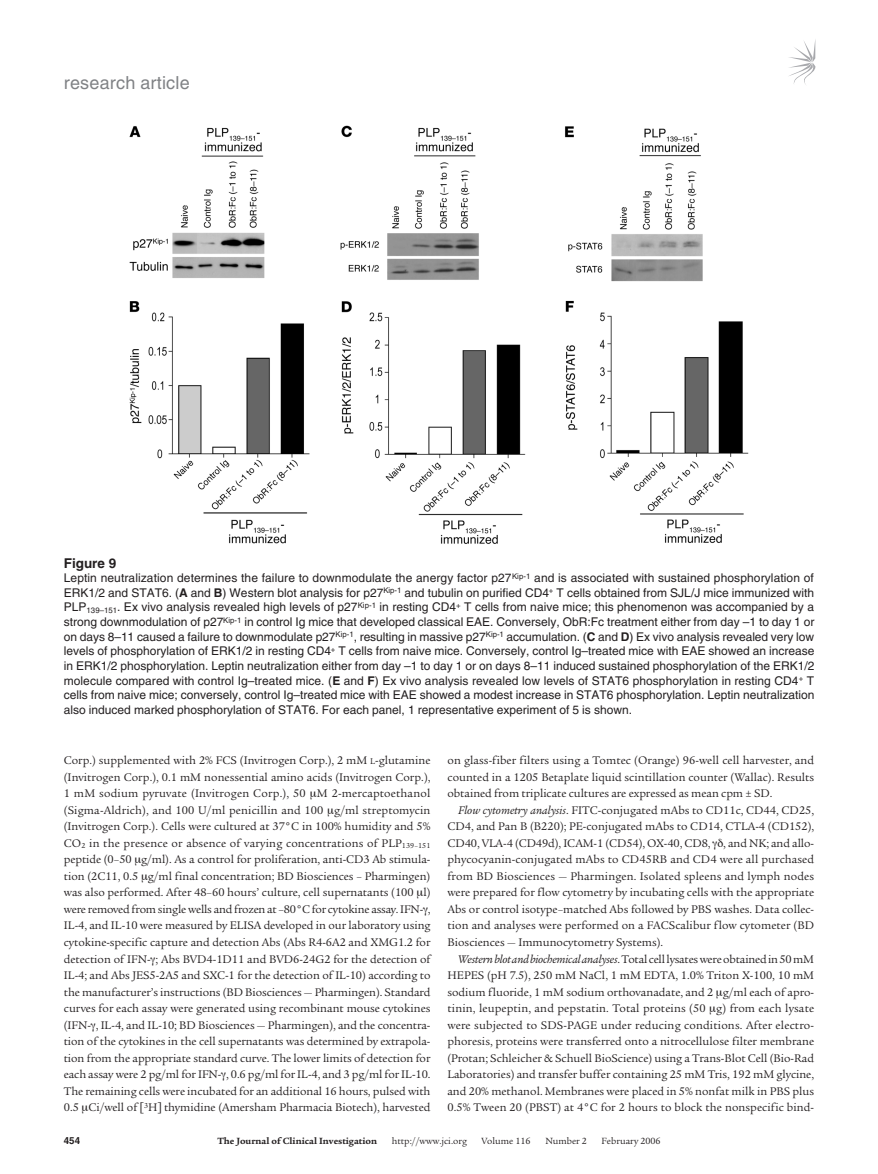
<style>
.page{position:relative;width:878px;height:1174px;background:#fff}
.page>*{position:absolute;margin:0;border:0;box-sizing:border-box;transform-origin:0 0}
.t1{font:18px "Helvetica LT Std";letter-spacing:.01em;color:#808285}
.t2{font:700 13.5px "Helvetica LT Std";color:#231f20}
.t3{font:12px/16.5px "Legacy Serif Std";color:#231f20;text-align:justify}
.t4{font:12px/14.7px "Helvetica LT Std";color:#231f20;text-align:justify}
.t5{font:9.75px "Legacy Serif Std";color:#231f20}
.t6{font:700 9.75px "Legacy Serif Std";color:#231f20}
.t7{font:700 9.75px "Helvetica LT Std";color:#231f20}
.s1{font-weight:700}
.s2{font-size:9px}
.s3{font-style:italic}
</style>
<div class="page">
<svg style="left:789px;top:41px;width:26px;height:44px"></svg>
<img style="left:129px;top:125px;width:620px;height:419px">
<h1 class="t1" style="left:64px;top:72px;width:127px">research article</h1>
<p class="t2" style="left:64px;top:554px;width:54px">Figure 9</p>
<p class="t4" style="left:64px;top:570px;width:752px">Leptin neutralization determines the failure to downmodulate the anergy factor p27<sup>Kip-1</sup> and is associated with sustained phosphorylation of ERK1/2 and STAT6. (<span class="s1">A</span> and <span class="s1">B</span>) Western blot analysis for p27<sup>Kip-1</sup> and tubulin on purified CD4<sup>+</sup> T cells obtained from SJL/J mice immunized with PLP<sub>139–151</sub>. Ex vivo analysis revealed high levels of p27<sup>Kip-1</sup> in resting CD4<sup>+</sup> T cells from naive mice; this phenomenon was accompanied by a strong downmodulation of p27<sup>Kip-1</sup> in control Ig mice that developed classical EAE. Conversely, ObR:Fc treatment either from day –1 to day 1 or on days 8–11 caused a failure to downmodulate p27<sup>Kip-1</sup>, resulting in massive p27<sup>Kip-1</sup> accumulation. (<span class="s1">C</span> and <span class="s1">D</span>) Ex vivo analysis revealed very low levels of phosphorylation of ERK1/2 in resting CD4<sup>+</sup> T cells from naive mice. Conversely, control Ig–treated mice with EAE showed an increase in ERK1/2 phosphorylation. Leptin neutralization either from day –1 to day 1 or on days 8–11 induced sustained phosphorylation of the ERK1/2 molecule compared with control Ig–treated mice. (<span class="s1">E</span> and <span class="s1">F</span>) Ex vivo analysis revealed low levels of STAT6 phosphorylation in resting CD4<sup>+</sup> T cells from naive mice; conversely, control Ig–treated mice with EAE showed a modest increase in STAT6 phosphorylation. Leptin neutralization also induced marked phosphorylation of STAT6. For each panel, 1 representative experiment of 5 is shown.</p>
<p class="t3" style="left:64px;top:752px;width:368px">Corp.) supplemented with 2% FCS (Invitrogen Corp.), 2 mM <span class="s2">l</span>-glutamine (Invitrogen Corp.), 0.1 mM nonessential amino acids (Invitrogen Corp.), 1 mM sodium pyruvate (Invitrogen Corp.), 50 M 2-mercaptoethanol (Sigma-Aldrich), and 100 U/ml penicillin and 100 g/ml streptomycin (Invitrogen Corp.). Cells were cultured at 37°C in 100% humidity and 5% CO<sub>2</sub> in the presence or absence of varying concentrations of PLP<sub>139–151 </sub>peptide (0–50 g/ml). As a control for proliferation, anti-CD3 Ab stimula&shy;tion (2C11, 0.5 g/ml final concentration; BD Biosciences – Pharmingen) was also performed. After 48–60 hours’ culture, cell supernatants (100 l) were removed from single wells and frozen at –80°C for cytokine assay. IFN- , IL-4, and IL-10 were measured by ELISA developed in our laboratory using cytokine-specific capture and detection Abs (Abs R4-6A2 and XMG1.2 for detection of IFN- ; Abs BVD4-1D11 and BVD6-24G2 for the detection of IL-4; and Abs JES5-2A5 and SXC-1 for the detection of IL-10) according to the manufacturer’s instructions (BD Biosciences — Pharmingen). Standard curves for each assay were generated using recombinant mouse cytokines (IFN- , IL-4, and IL-10; BD Biosciences — Pharmingen), and the concentra&shy;tion of the cytokines in the cell supernatants was determined by extrapola&shy;tion from the appropriate standard curve. The lower limits of detection for each assay were 2 pg/ml for IFN- , 0.6 pg/ml for IL-4, and 3 pg/ml for IL-10.<br>The remaining cells were incubated for an additional 16 hours, pulsed with 0.5 Ci/well of <sup>3</sup>H thymidine (Amersham Pharmacia Biotech), harvested</p>
<p class="t3" style="left:447px;top:752px;width:368px">on glass-fiber filters using a Tomtec (Orange) 96-well cell harvester, and counted in a 1205 Betaplate liquid scintillation counter (Wallac). Results obtained from triplicate cultures are expressed as mean cpm ± SD.</p>
<p class="t3" style="left:447px;top:802px;width:368px;text-indent:11px"><span class="s3">Flow cytometry analysis</span>. FITC-conjugated mAbs to CD11c, CD44, CD25, CD4, and Pan B (B220); PE-conjugated mAbs to CD14, CTLA-4 (CD152), CD40, VLA-4 (CD49d), ICAM-1 (CD54), OX-40, CD8, , and NK; and allo&shy;phycocyanin-conjugated mAbs to CD45RB and CD4 were all purchased from BD Biosciences — Pharmingen. Isolated spleens and lymph nodes were prepared for flow cytometry by incubating cells with the appropriate Abs or control isotype–matched Abs followed by PBS washes. Data collec&shy;tion and analyses were performed on a FACScalibur flow cytometer (BD Biosciences — Immunocytometry Systems).</p>
<p class="t3" style="left:447px;top:950px;width:368px;text-indent:11px"><span class="s3">Western blot and biochemical analyses</span>.Total celllysateswereobtainedin50mM HEPES (pH 7.5), 250 mM NaCl, 1 mM EDTA, 1.0% Triton X-100, 10 mM sodium fluoride, 1 mM sodium orthovanadate, and 2 g/ml each of apro&shy;tinin, leupeptin, and pepstatin. Total proteins (50 g) from each lysate were subjected to SDS-PAGE under reducing conditions. After electro&shy;phoresis, proteins were transferred onto a nitrocellulose filter membrane (Protan; Schleicher &amp; Schuell BioScience) using a Trans-Blot Cell (Bio-Rad Laboratories) and transfer buffer containing 25 mM Tris, 192 mM glycine, and 20% methanol. Membranes were placed in 5% nonfat milk in PBS plus 0.5% Tween 20 (PBST) at 4°C for 2 hours to block the nonspecific bind-</p>
<p class="t7" style="left:64px;top:1134px;width:18px">454</p>
<p class="t6" style="left:217px;top:1135px;width:161px">The Journal of Clinical Investigation</p>
<p class="t5" style="left:391px;top:1135px;width:77px">http://www.jci.org</p>
<p class="t5" style="left:481px;top:1135px;width:50px">Volume 116</p>
<p class="t5" style="left:545px;top:1135px;width:43px">Number 2</p>
<p class="t5" style="left:601px;top:1135px;width:61px">February 2006</p>
</div>
